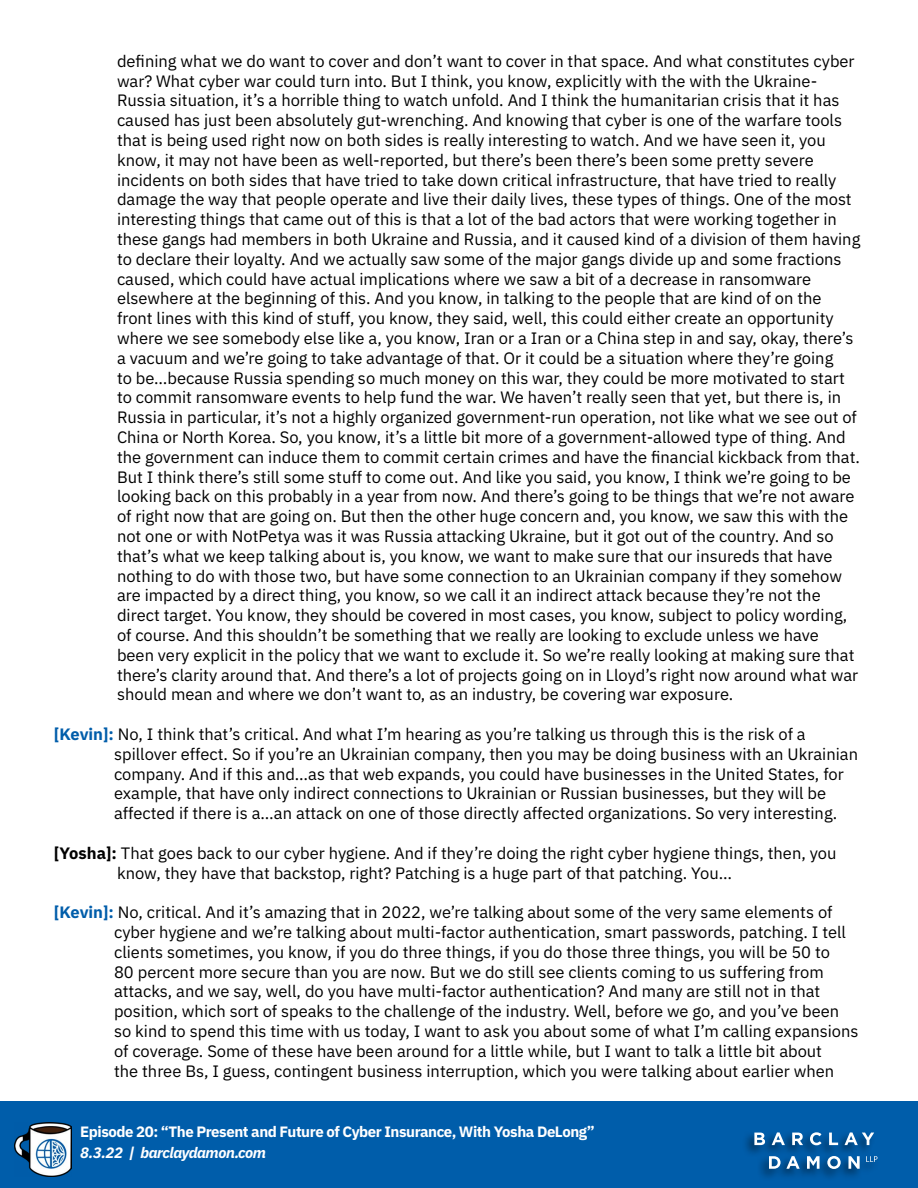
<style>
.page{position:relative;width:918px;height:1188px;background:#fff}
.page>*{position:absolute;margin:0;border:0;box-sizing:border-box;transform-origin:0 0}
.t1{font:16.5px/19.8px "IBM Plex Sans";color:#000}
.t2{font:700 15px "IBM Plex Sans";letter-spacing:-.03em;color:#fff}
.t3{font:italic 700 15px "IBM Plex Sans";letter-spacing:-.03em;color:#fff}
.s1{font-weight:700;color:#005daa}
.s2{font-weight:700}
</style>
<div class="page">
<div style="left:0;top:1102px;width:918px;height:86px;background:#005daa"></div>
<img style="left:15px;top:1123px;width:56px;height:53px">
<div style="left:742px;top:1130px;width:138px;height:51px;background:#000;opacity:.55"></div>
<svg style="left:866px;top:1156px;width:11px;height:6px"></svg>
<svg style="left:754px;top:1133px;width:11px;height:12px"></svg>
<svg style="left:772px;top:1132px;width:13px;height:13px"></svg>
<svg style="left:792px;top:1133px;width:11px;height:12px"></svg>
<svg style="left:810px;top:1132px;width:12px;height:13px"></svg>
<svg style="left:829px;top:1133px;width:9px;height:12px"></svg>
<svg style="left:845px;top:1132px;width:29px;height:13px"></svg>
<svg style="left:769px;top:1156px;width:31px;height:13px"></svg>
<svg style="left:807px;top:1156px;width:13px;height:13px"></svg>
<svg style="left:827px;top:1156px;width:14px;height:13px"></svg>
<svg style="left:848px;top:1156px;width:12px;height:13px"></svg>
<p class="t1" style="left:117px;top:50px;width:745px">defining what we do want to cover and don’t want to cover in that space. And what constitutes cyber war? What cyber war could turn into. But I think, you know, explicitly with the with the Ukraine-Russia situation, it’s a horrible thing to watch unfold. And I think the humanitarian crisis that it has caused has just been absolutely gut-wrenching. And knowing that cyber is one of the warfare tools that is being used right now on both sides is really interesting to watch. And we have seen it, you know, it may not have been as well-reported, but there’s been there’s been some pretty severe incidents on both sides that have tried to take down critical infrastructure, that have tried to really damage the way that people operate and live their daily lives, these types of things. One of the most interesting things that came out of this is that a lot of the bad actors that were working together in these gangs had members in both Ukraine and Russia, and it caused kind of a division of them having to declare their loyalty. And we actually saw some of the major gangs divide up and some fractions caused, which could have actual implications where we saw a bit of a decrease in ransomware elsewhere at the beginning of this. And you know, in talking to the people that are kind of on the front lines with this kind of stuff, you know, they said, well, this could either create an opportunity where we see somebody else like a, you know, Iran or a Iran or a China step in and say, okay, there’s a vacuum and we’re going to take advantage of that. Or it could be a situation where they’re going<br>to be…because Russia spending so much money on this war, they could be more motivated to start to commit ransomware events to help fund the war. We haven’t really seen that yet, but there is, in Russia in particular, it’s not a highly organized government-run operation, not like what we see out of China or North Korea. So, you know, it’s a little bit more of a government-allowed type of thing. And the government can induce them to commit certain crimes and have the financial kickback from that.<br>But I think there’s still some stuff to come out. And like you said, you know, I think we’re going to be looking back on this probably in a year from now. And there’s going to be things that we’re not aware of right now that are going on. But then the other huge concern and, you know, we saw this with the not one or with NotPetya was it was Russia attacking Ukraine, but it got out of the country. And so that’s what we keep talking about is, you know, we want to make sure that our insureds that have nothing to do with those two, but have some connection to an Ukrainian company if they somehow are impacted by a direct thing, you know, so we call it an indirect attack because they’re not the direct target. You know, they should be covered in most cases, you know, subject to policy wording, of course. And this shouldn’t be something that we really are looking to exclude unless we have<br>been very explicit in the policy that we want to exclude it. So we’re really looking at making sure that there’s clarity around that. And there’s a lot of projects going on in Lloyd’s right now around what war should mean and where we don’t want to, as an industry, be covering war exposure.</p>
<p class="t1" style="left:114px;top:723px;width:746px;text-indent:-60px"><span class="s1">[Kevin]:</span> No, I think that’s critical. And what I’m hearing as you’re talking us through this is the risk of a spillover effect. So if you’re an Ukrainian company, then you may be doing business with an Ukrainian company. And if this and…as that web expands, you could have businesses in the United States, for example, that have only indirect connections to Ukrainian or Russian businesses, but they will be affected if there is a…an attack on one of those directly affected organizations. So very interesting.</p>
<p class="t1" style="left:117px;top:842px;width:721px;text-indent:-63px"><span class="s2">[Yosha]:</span> That goes back to our cyber hygiene. And if they’re doing the right cyber hygiene things, then, you know, they have that backstop, right? Patching is a huge part of that patching. You…</p>
<p class="t1" style="left:114px;top:901px;width:746px;text-indent:-60px"><span class="s1">[Kevin]:</span> No, critical. And it’s amazing that in 2022, we’re talking about some of the very same elements of cyber hygiene and we’re talking about multi-factor authentication, smart passwords, patching. I tell clients sometimes, you know, if you do three things, if you do those three things, you will be 50 to<br>80 percent more secure than you are now. But we do still see clients coming to us suffering from attacks, and we say, well, do you have multi-factor authentication? And many are still not in that position, which sort of speaks to the challenge of the industry. Well, before we go, and you’ve been so kind to spend this time with us today, I want to ask you about some of what I’m calling expansions of coverage. Some of these have been around for a little while, but I want to talk a little bit about<br>the three Bs, I guess, contingent business interruption, which you were talking about earlier when</p>
<p class="t2" style="left:80px;top:1119px;width:516px">Episode 20: “The Present and Future of Cyber Insurance, With Yosha DeLong”</p>
<p class="t3" style="left:80px;top:1140px;width:187px">8.3.22 | barclaydamon.com</p>
</div>
